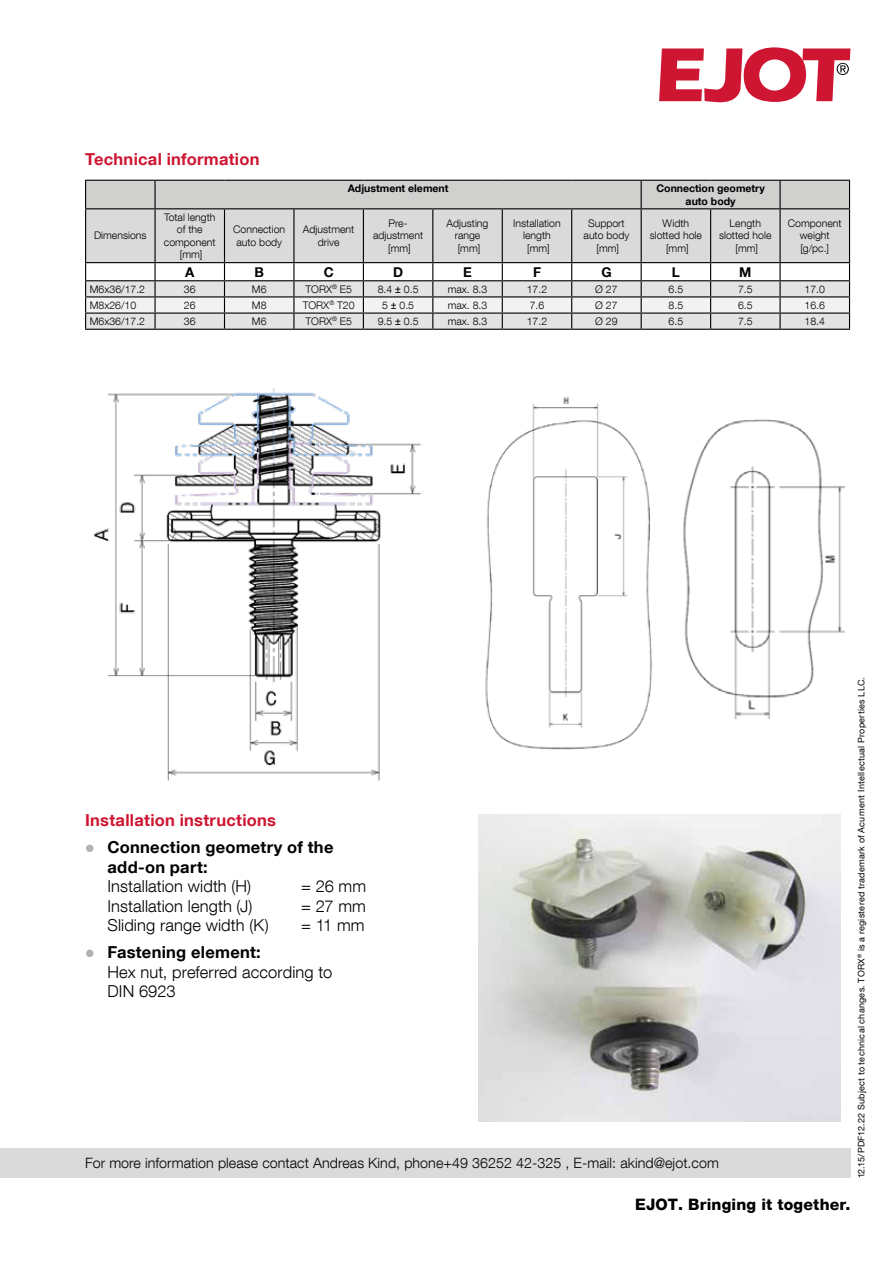
<style>
.page{position:relative;width:893px;height:1263px;background:#fff}
.page>*{position:absolute;margin:0;border:0;box-sizing:border-box;transform-origin:0 0}
.t1{font:300 16.5px/19.5px "Helvetica Neue LT Com";letter-spacing:.005em;color:#000}
.t2{font:700 16.5px "Helvetica Neue LT Com";letter-spacing:.015em;color:#ce1531}
.t3{font:700 16.5px/19.5px "Helvetica Neue LT Com";letter-spacing:.015em;color:#000}
.t4{font:800 15.75px "Helvetica Neue LT Com";letter-spacing:.01em;color:#000}
.t5{font:300 14.25px "Helvetica Neue LT Com";letter-spacing:.005em;color:#000}
.t6{font:700 13.5px "Helvetica Neue LT Com";color:#000}
.t7{font:300 10.5px/12.6px "Helvetica Neue LT Com";color:#000;text-align:center}
.t8{font:700 10.5px/12.6px "Helvetica Neue LT Com";color:#000;text-align:center}
.t9{font:9px "Helvetica Neue LT Com";letter-spacing:.03em;color:#000}
.s1{font-family:"Arial";font-weight:400}
.s2{color:#b3b2b2}
.s3{font-weight:700}
</style>
<div class="page">
<div style="left:0;top:1148px;width:850px;height:30px;background:#dadada"></div>
<img style="left:478px;top:814px;width:362px;height:307px">
<svg style="left:659px;top:47px;width:191px;height:56px"></svg>
<img style="left:94px;top:388px;width:327px;height:393px">
<img style="left:485px;top:397px;width:167px;height:353px">
<img style="left:683px;top:419px;width:163px;height:300px">
<svg style="left:85px;top:180px;width:765px;height:149px"></svg>
<hr style="left:85px;top:329px;width:70px;height:1px;background:#000">
<hr style="left:155px;top:329px;width:69px;height:1px;background:#000">
<hr style="left:224px;top:329px;width:70px;height:1px;background:#000">
<hr style="left:294px;top:329px;width:69px;height:1px;background:#000">
<hr style="left:363px;top:329px;width:70px;height:1px;background:#000">
<hr style="left:433px;top:329px;width:69px;height:1px;background:#000">
<hr style="left:502px;top:329px;width:70px;height:1px;background:#000">
<hr style="left:572px;top:329px;width:69px;height:1px;background:#000">
<hr style="left:641px;top:329px;width:70px;height:1px;background:#000">
<hr style="left:711px;top:329px;width:69px;height:1px;background:#000">
<hr style="left:780px;top:329px;width:70px;height:1px;background:#000">
<h1 class="t2" style="left:85px;top:149px;width:176px">Technical information</h1>
<p class="t8" style="left:348px;top:182px;width:102px">Adjustment element</p>
<p class="t8" style="left:656px;top:182px;width:110px">Connection geometry auto body</p>
<p class="t7" style="left:94px;top:229px;width:54px">Dimensions</p>
<p class="t7" style="left:164px;top:210px;width:53px">Total length of the component [mm]</p>
<p class="t7" style="left:233px;top:223px;width:53px;text-align:left">Connection auto body</p>
<p class="t7" style="left:303px;top:223px;width:53px">Adjustment drive</p>
<p class="t7" style="left:373px;top:217px;width:52px">Pre&shy;adjustment [mm]</p>
<p class="t7" style="left:447px;top:217px;width:43px">Adjusting range [mm]</p>
<p class="t7" style="left:513px;top:217px;width:49px">Installation length [mm]</p>
<p class="t7" style="left:584px;top:217px;width:47px">Support auto body [mm]</p>
<p class="t7" style="left:650px;top:217px;width:54px">Width slotted hole [mm]</p>
<p class="t7" style="left:719px;top:217px;width:54px">Length slotted hole [mm]</p>
<p class="t7" style="left:788px;top:217px;width:55px">Component weight [g/pc.]</p>
<p class="t6" style="left:185px;top:263px;width:11px">A</p>
<p class="t6" style="left:254px;top:263px;width:11px">B</p>
<p class="t6" style="left:324px;top:263px;width:12px">C</p>
<p class="t6" style="left:393px;top:263px;width:12px">D</p>
<p class="t6" style="left:463px;top:263px;width:10px">E</p>
<p class="t6" style="left:533px;top:263px;width:10px">F</p>
<p class="t6" style="left:601px;top:263px;width:12px">G</p>
<p class="t6" style="left:672px;top:263px;width:10px">L</p>
<p class="t6" style="left:739px;top:263px;width:14px">M</p>
<p class="t7" style="left:90px;top:282px;width:57px">M6x36/17.2</p>
<p class="t7" style="left:184px;top:282px;width:13px">36</p>
<p class="t7" style="left:252px;top:282px;width:16px">M6</p>
<p class="t7" style="left:305px;top:282px;width:48px">TORX<sup>®</sup> E5</p>
<p class="t7" style="left:378px;top:282px;width:42px">8.4 <span class="s1">±</span> 0.5</p>
<p class="t7" style="left:448px;top:282px;width:41px">max. 8.3</p>
<p class="t7" style="left:527px;top:282px;width:22px">17.2</p>
<p class="t7" style="left:595px;top:282px;width:24px">Ø 27</p>
<p class="t7" style="left:669px;top:282px;width:16px">6.5</p>
<p class="t7" style="left:738px;top:282px;width:16px">7.5</p>
<p class="t7" style="left:805px;top:282px;width:22px">17.0</p>
<p class="t7" style="left:90px;top:298px;width:48px">M8x26/10</p>
<p class="t7" style="left:184px;top:298px;width:13px">26</p>
<p class="t7" style="left:252px;top:298px;width:16px">M8</p>
<p class="t7" style="left:303px;top:298px;width:53px">TORX<sup>®</sup> T20</p>
<p class="t7" style="left:382px;top:299px;width:34px">5 <span class="s1">±</span> 0.5</p>
<p class="t7" style="left:448px;top:298px;width:41px">max. 8.3</p>
<p class="t7" style="left:530px;top:298px;width:16px">7.6</p>
<p class="t7" style="left:595px;top:298px;width:24px">Ø 27</p>
<p class="t7" style="left:669px;top:298px;width:16px">8.5</p>
<p class="t7" style="left:738px;top:298px;width:16px">6.5</p>
<p class="t7" style="left:805px;top:298px;width:22px">16.6</p>
<p class="t7" style="left:90px;top:315px;width:57px">M6x36/17.2</p>
<p class="t7" style="left:184px;top:315px;width:13px">36</p>
<p class="t7" style="left:252px;top:315px;width:16px">M6</p>
<p class="t7" style="left:305px;top:315px;width:48px">TORX<sup>®</sup> E5</p>
<p class="t7" style="left:378px;top:315px;width:42px">9.5 <span class="s1">±</span> 0.5</p>
<p class="t7" style="left:448px;top:315px;width:41px">max. 8.3</p>
<p class="t7" style="left:527px;top:315px;width:22px">17.2</p>
<p class="t7" style="left:595px;top:315px;width:24px">Ø 29</p>
<p class="t7" style="left:669px;top:315px;width:16px">6.5</p>
<p class="t7" style="left:738px;top:315px;width:16px">7.5</p>
<p class="t7" style="left:805px;top:315px;width:22px">18.4</p>
<h1 class="t2" style="left:85px;top:810px;width:193px">Installation instructions</h1>
<h1 class="t3" style="left:108px;top:837px;width:227px;text-indent:-23px"><span class="s2">●</span> Connection geometry of the add-on part:</h1>
<h1 class="t1" style="left:108px;top:876px;width:145px">Installation width (H)</h1>
<h1 class="t1" style="left:301px;top:876px;width:67px">= 26 mm</h1>
<h1 class="t1" style="left:108px;top:896px;width:146px">Installation length (J)</h1>
<h1 class="t1" style="left:301px;top:896px;width:66px">= 27 mm</h1>
<h1 class="t1" style="left:108px;top:915px;width:163px">Sliding range width (K)</h1>
<h1 class="t1" style="left:301px;top:915px;width:65px">= 11 mm</h1>
<h1 class="t1" style="left:108px;top:942px;width:226px;text-indent:-23px"><span class="s2">●</span> <span class="s3">Fastening element:<br></span>Hex nut, preferred according to<br>DIN 6923</h1>
<h3 class="t5" style="left:85px;top:1154px;width:635px">For more information please contact Andreas Kind, phone+49 36252 42-325 , E-mail: akind@ejot.com</h3>
<p class="t9" style="left:856px;top:1178px;width:503px;rotate:-90deg">12.15/PDF12.22 Subject to technical changes. TORX<sup>®</sup> is a registered trademark of Acument Intellectual Properties LLC.</p>
<h2 class="t4" style="left:635px;top:1195px;width:217px">EJOT. Bringing it together.</h2>
</div>
